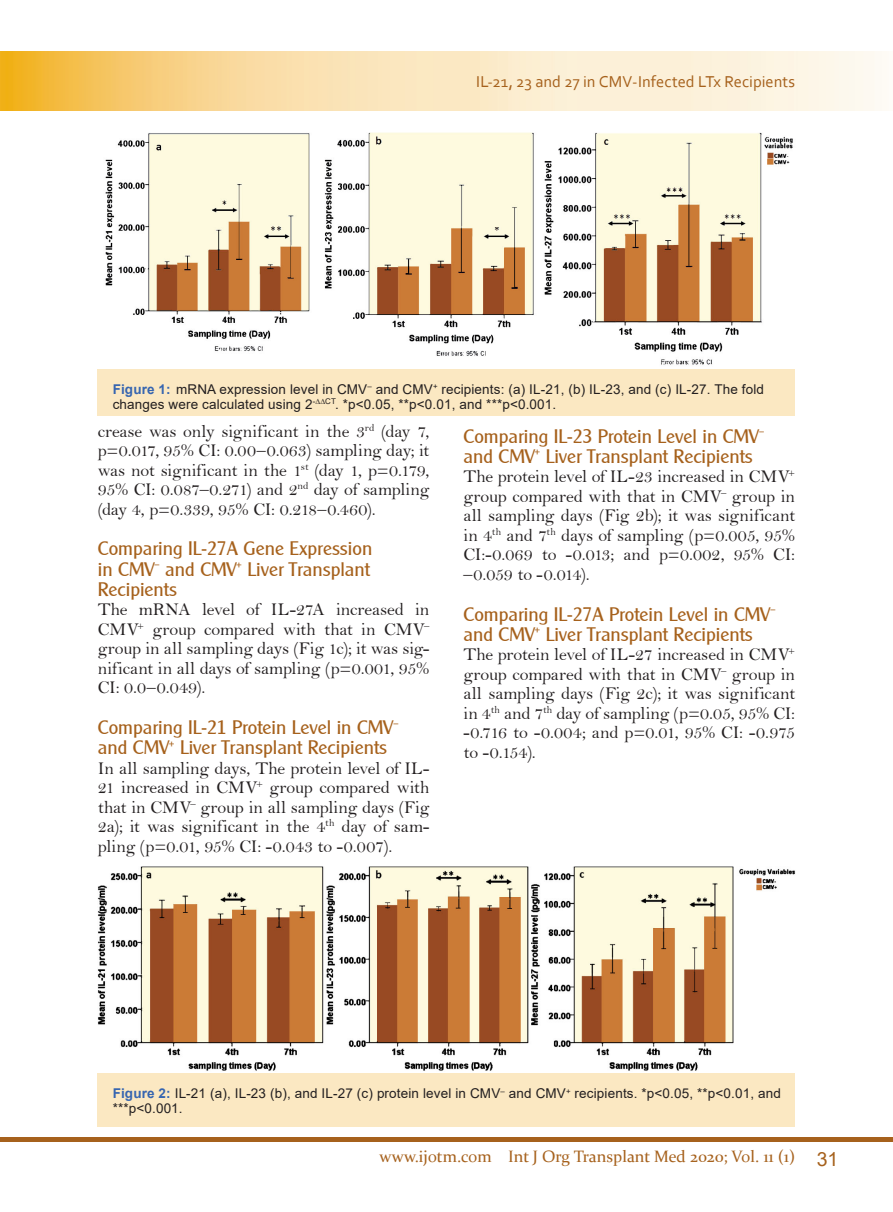
<style>
.page{position:relative;width:893px;height:1212px;background:#fff}
.page>*{position:absolute;margin:0;border:0;box-sizing:border-box;transform-origin:0 0}
.Sub_head{font:19.5px/20.2px "Clearly Gothic";color:#a6611c}
.Body{font:18px/19.5px "Bell";letter-spacing:-.01em;color:#231f20;text-align:justify}
.t1{font:16.5px "Constantia";color:#a6611c}
.Running_Title{font:16.5px "Corbel";color:#a6611c}
.Figure{font:13.5px/15px "Arial";letter-spacing:.01em;color:#231f20}
.s1{font-weight:700;color:#3665b0}
.s2{font-family:"Arial";font-size:19.5px}
</style>
<div class="page">
<div style="left:0;top:1137px;width:893px;height:5px;background:#a6611c"></div>
<img style="left:0;top:52px;width:882px;height:59px">
<img style="left:105px;top:132px;width:688px;height:233px">
<div style="left:98px;top:369px;width:697px;height:47px;background:#fbe8c2"></div>
<img style="left:98px;top:866px;width:697px;height:205px">
<div style="left:98px;top:1074px;width:697px;height:53px;background:#fbe8c2"></div>
<p class="Running_Title" style="left:476px;top:72px;width:321px">IL-21, 23 and 27 in CMV-Infected LTx Recipients</p>
<p class="Figure" style="left:113px;top:381px;width:653px"><span class="s1">Figure 1:</span> mRNA expression level in CMV<sup>–</sup> and CMV<sup>+</sup> recipients: (a) IL-21, (b) IL-23, and (c) IL-27. The fold changes were calculated using 2<sup>-∆∆CT</sup>. *p&lt;0.05, **p&lt;0.01, and ***p&lt;0.001.</p>
<p class="Body" style="left:98px;top:421px;width:333px">crease was only significant in the 3<sup>rd</sup> (day 7, p=0.017, 95% CI: 0.00–0.063) sampling day; it was not significant in the 1<sup>st</sup> (day 1, p=0.179, 95% CI: 0.087–0.271) and 2<sup>nd</sup> day of sampling (day 4, p=0.339, 95% CI: 0.218–0.460).</p>
<p class="Sub_head" style="left:98px;top:538px;width:276px">Comparing IL-27A Gene Expression in CMV<sup>–</sup> and CMV<sup>+</sup> Liver Transplant<br>Recipients</p>
<p class="Body" style="left:98px;top:600px;width:333px">The mRNA level of IL-27A increased in CMV<sup>+</sup> group compared with that in CMV<sup>– </sup>group in all sampling days (Fig 1c); it was sig&shy;nificant in all days of sampling (p=0.001, 95% CI: 0.0–0.049).</p>
<p class="Sub_head" style="left:98px;top:717px;width:302px">Comparing IL-21 Protein Level in CMV<sup>– </sup>and CMV<sup>+</sup> Liver Transplant Recipients</p>
<p class="Body" style="left:98px;top:758px;width:333px">In all sampling days, The protein level of IL-21 increased in CMV<sup>+</sup> group compared with that in CMV<sup>–</sup> group in all sampling days (Fig 2a); it was significant in the 4<sup>th</sup> day of sam&shy;pling (p=0.01, 95% CI: -0.043 to -0.007).</p>
<p class="Sub_head" style="left:463px;top:426px;width:302px">Comparing IL-23 Protein Level in CMV<sup>– </sup>and CMV<sup>+</sup> Liver Transplant Recipients</p>
<p class="Body" style="left:463px;top:467px;width:333px">The protein level of IL-23 increased in CMV<sup>+ </sup>group compared with that in CMV<sup>–</sup> group in all sampling days (Fig 2b); it was significant in 4<sup>th</sup> and 7<sup>th</sup> days of sampling (p=0.005, 95% CI:-0.069 to -0.013; and p=0.002, 95% CI: –0.059 to -0.014).</p>
<p class="Sub_head" style="left:463px;top:604px;width:314px">Comparing IL-27A Protein Level in CMV<sup>– </sup>and CMV<sup>+</sup> Liver Transplant Recipients</p>
<p class="Body" style="left:463px;top:645px;width:333px">The protein level of IL-27 increased in CMV<sup>+ </sup>group compared with that in CMV<sup>–</sup> group in all sampling days (Fig 2c); it was significant in 4<sup>th</sup> and 7<sup>th</sup> day of sampling (p=0.05, 95% CI: -0.716 to -0.004; and p=0.01, 95% CI: -0.975 to -0.154).</p>
<p class="Figure" style="left:113px;top:1086px;width:670px"><span class="s1">Figure 2:</span> IL-21 (a), IL-23 (b), and IL-27 (c) protein level in CMV<sup>–</sup> and CMV<sup>+</sup> recipients. *p&lt;0.05, **p&lt;0.01, and ***p&lt;0.001.</p>
<p class="t1" style="left:379px;top:1145px;width:460px">www.ijotm.com Int J Org Transplant Med 2020; Vol. 11 (1) <span class="s2">31</span></p>
</div>
